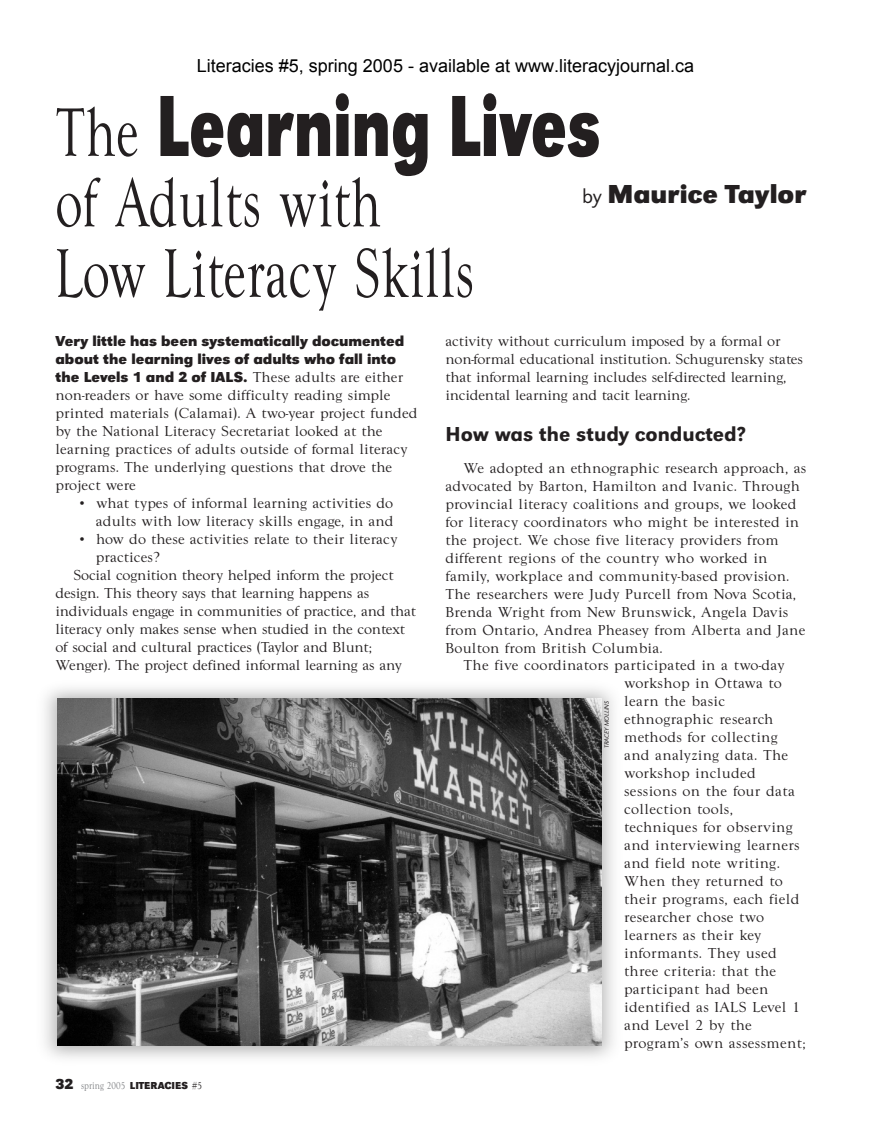
<style>
.page{position:relative;width:891px;height:1134px;background:#fff}
.page>*{position:absolute;margin:0;border:0;box-sizing:border-box;transform-origin:0 0}
.t1{font:700 90px "URW Grotesk T";color:#231f20;scale:.7 1}
.t2{font:72px/70.5px "Goudy Wtc T";color:#231f20;scale:.7 1}
.t3{font:700 27px "URW Grotesk T";color:#231f20}
.t4{font:500 21px "URW Grotesk T";color:#231f20}
.t5{font:18px "Arial";color:#000}
.t6{font:15px/18px "Goudy Wtc T";color:#231f20}
.t7{font:10.5px "Goudy Wtc T";color:#808285;scale:.8 1}
.t8{font:6.45px "URW Grotesk T Ligh Ital";color:#231f20}
.s1{font-family:"Goudy Wtc T";font-weight:400;font-size:72px}
.s2{font-family:"URW Grotesk T Ligh";font-weight:400;font-size:21px}
.s3{font-family:"URW Grotesk T";font-weight:700}
.s4{font-family:"URW Grotesk T";font-weight:700;font-size:15px;color:#231f20}
.s5{font-family:"URW Grotesk T";font-weight:700;color:#231f20}
.s6{color:#231f20}
</style>
<div class="page">
<img style="left:44px;top:688px;width:570px;height:370px">
<img style="left:58px;top:698px;width:544px;height:347px">
<p class="t5" style="left:197px;top:56px;width:499px">Literacies #5, spring 2005 - available at www.literacyjournal.ca</p>
<h1 class="t1" style="left:56px;top:94px;width:780px"><span class="s1">The</span> Learning Lives</h1>
<h2 class="t3" style="left:582px;top:184px;width:226px"><span class="s2">by</span> Maurice Taylor</h2>
<p class="t2" style="left:56px;top:174px;width:600px">of Adults with<br>Low Literacy Skills</p>
<p class="t6" style="left:55px;top:334px;width:364px"><span class="s3">Very little has been systematically documented about the learning lives of adults who fall into the Levels 1 and 2 of IALS.</span> These adults are either non-readers or have some difficulty reading simple printed materials (Calamai). A two-year project funded by the National Literacy Secretariat looked at the learning practices of adults outside of formal literacy programs. The underlying questions that drove the project were</p>
<p class="t6" style="left:77px;top:496px;width:318px;text-align:right">• what types of informal learning activities do adults with low literacy skills engage, in and</p>
<p class="t6" style="left:96px;top:532px;width:303px;text-indent:-19px">• how do these activities relate to their literacy practices?</p>
<p class="t6" style="left:55px;top:568px;width:362px;text-indent:18px">Social cognition theory helped inform the project design. This theory says that learning happens as individuals engage in communities of practice, and that literacy only makes sense when studied in the context of social and cultural practices (Taylor and Blunt;</p>
<p class="t6" style="left:446px;top:334px;width:359px">activity without curriculum imposed by a formal or non-formal educational institution. Schugurensky states that informal learning includes self-directed learning, incidental learning and tacit learning.</p>
<h3 class="t4" style="left:446px;top:426px;width:302px">How was the study conducted?</h3>
<p class="t6" style="left:446px;top:460px;width:362px;text-indent:18px">We adopted an ethnographic research approach, as advocated by Barton, Hamilton and Ivanic. Through provincial literacy coalitions and groups, we looked for literacy coordinators who might be interested in the project. We chose five literacy providers from different regions of the country who worked in family, workplace and community-based provision.<br>The researchers were Judy Purcell from Nova Scotia, Brenda Wright from New Brunswick, Angela Davis from Ontario, Andrea Pheasey from Alberta and Jane Boulton from British Columbia.</p>
<p class="t6" style="left:56px;top:658px;width:348px">Wenger). The project defined informal learning as any</p>
<p class="t6" style="left:624px;top:658px;width:183px;text-indent:-161px">The five coordinators participated in a two-day workshop in Ottawa to learn the basic ethnographic research methods for collecting and analyzing data. The workshop included sessions on the four data collection tools, techniques for observing and interviewing learners and field note writing.<br>When they returned to their programs, each field researcher chose two learners as their key informants. They used three criteria: that the participant had been identified as IALS Level 1 and Level 2 by the program’s own assessment;</p>
<p class="t8" style="left:604px;top:748px;width:49px;rotate:-90deg">TRACEY MOLLINS</p>
<p class="t7" style="left:56px;top:1081px;width:185px"><span class="s4">32</span> spring 2005 <span class="s5">LITERACIES</span> <span class="s6">#5</span></p>
</div>
